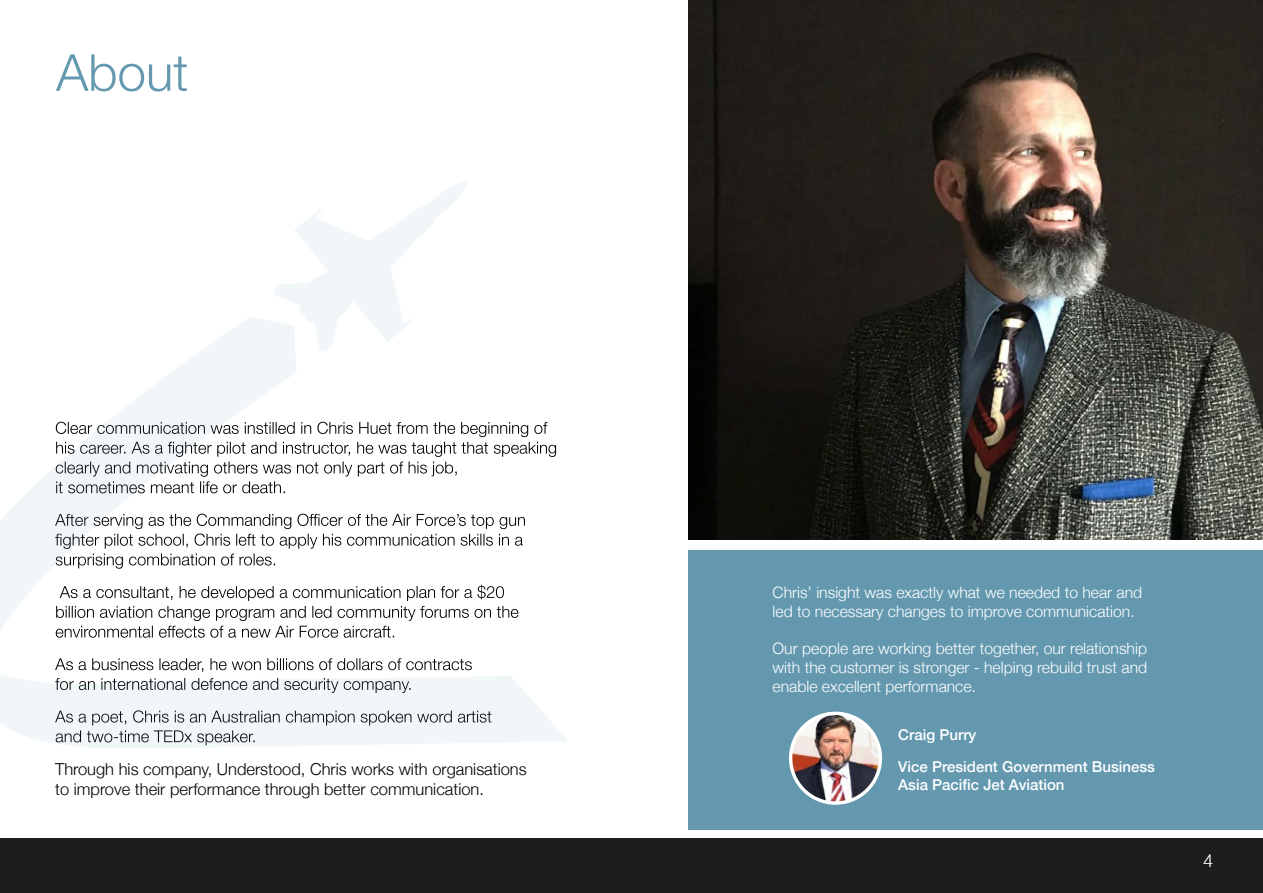
<style>
.page{position:relative;width:1263px;height:893px;background:#fff}
.page>*{position:absolute;margin:0;border:0;box-sizing:border-box;transform-origin:0 0}
.t1{font:300 51px "Helvetica Neue";color:#6398af}
.t2{font:300 18px "Helvetica";color:#fff}
.t3{font:300 16.5px/19.8px "Helvetica Neue";color:#000}
.t4{font:300 15.75px/18.9px "Helvetica Neue";color:#fff}
.t5{font:500 15px/32px "Helvetica Neue";color:#fff}
</style>
<div class="page">
<div style="left:0;top:839px;width:1263px;height:54px;background:#1e1d1d"></div>
<img style="left:689px;top:0;width:574px;height:540px">
<div style="left:689px;top:550px;width:574px;height:279px;background:#6398af"></div>
<img style="left:791px;top:713px;width:88px;height:89px">
<div style="left:789px;top:712px;width:93px;height:93px;border:3px solid #fff;border-radius:50%"></div>
<img style="left:56px;top:422px;width:491px;height:15px">
<img style="left:56px;top:442px;width:501px;height:15px">
<img style="left:56px;top:462px;width:401px;height:15px">
<img style="left:56px;top:481px;width:229px;height:12px">
<img style="left:55px;top:514px;width:470px;height:15px">
<img style="left:55px;top:533px;width:400px;height:16px">
<img style="left:461px;top:534px;width:62px;height:12px">
<img style="left:56px;top:553px;width:219px;height:16px">
<img style="left:60px;top:585px;width:444px;height:16px">
<img style="left:56px;top:606px;width:463px;height:15px">
<img style="left:56px;top:626px;width:339px;height:12px">
<img style="left:55px;top:658px;width:417px;height:14px">
<img style="left:55px;top:678px;width:356px;height:15px">
<img style="left:55px;top:710px;width:437px;height:15px">
<img style="left:56px;top:730px;width:199px;height:15px">
<h1 class="t1" style="left:56px;top:31px;width:134px">About</h1>
<p class="t3" style="left:55px;top:758px;width:473px">Through his company, Understood, Chris works with organisations to improve their performance through better communication.</p>
<p class="t4" style="left:773px;top:581px;width:371px">Chris’ insight was exactly what we needed to hear and led to necessary changes to improve communication.</p>
<p class="t4" style="left:773px;top:638px;width:376px;text-align:justify">Our people are working better together, our relationship with the customer is stronger - helping rebuild trust and enable excellent performance.</p>
<p class="t5" style="left:898px;top:718px;width:258px">Craig Purry<br>Vice President Government Business</p>
<p class="t5" style="left:898px;top:768px;width:168px">Asia Pacific Jet Aviation</p>
<p class="t2" style="left:1203px;top:845px;width:12px">4</p>
</div>
